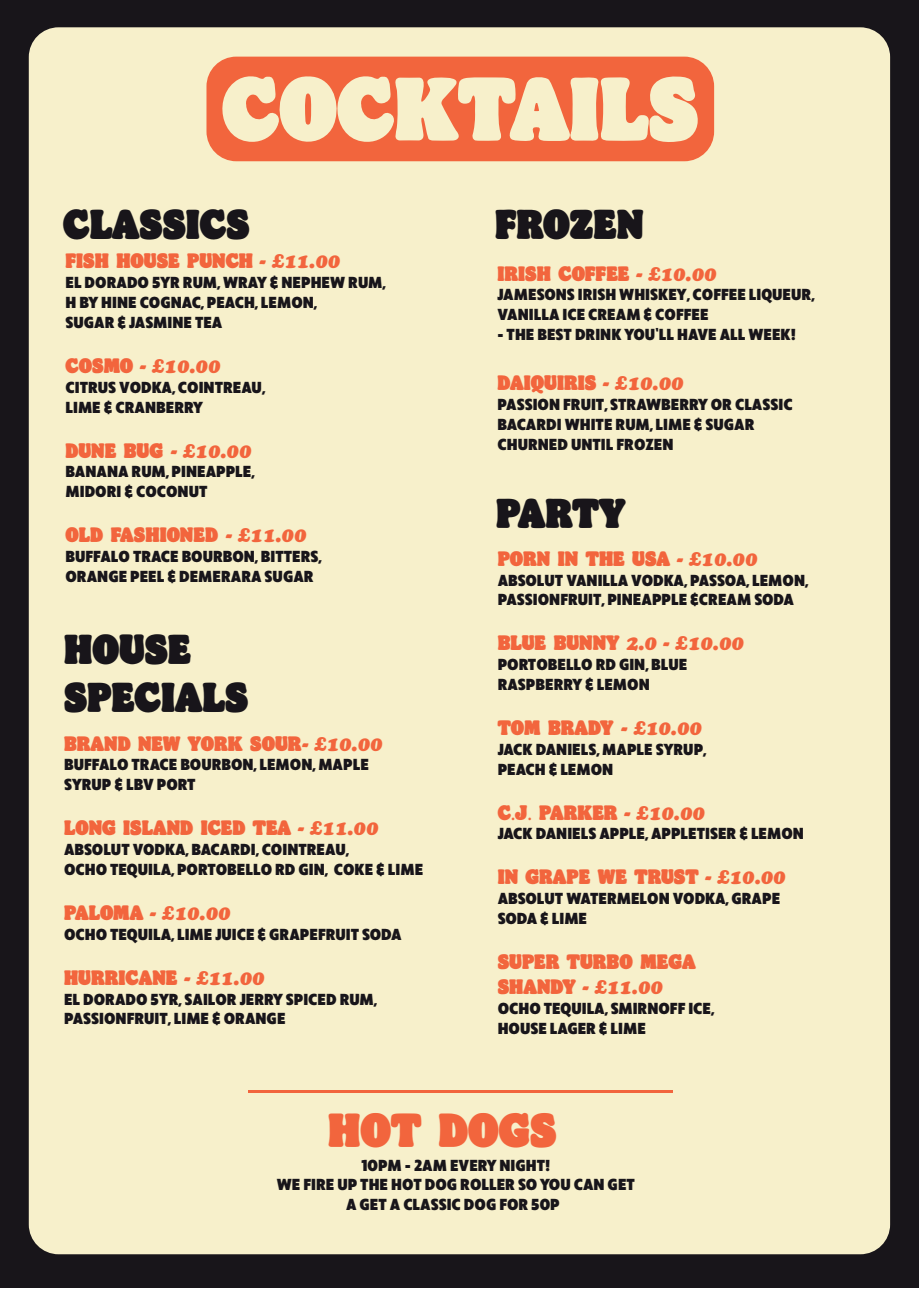
<style>
.page{position:relative;width:919px;height:1289px;background:#fff}
.page>*{position:absolute;margin:0;border:0;box-sizing:border-box;transform-origin:0 0}
.t1{font:90.6px "Bunny King";color:#f7f0cb}
.t2{font:48px "Bunny King";color:#f2653d}
.t3{font:42px/48px "Bunny King";color:#18151a}
.t4{font:21px "Bunny King";color:#f2653d}
.t5{font:italic 21px "Cooper Black Std";color:#f2653d}
.t6{font:900 16.5px/19.8px "Ruck Sack";color:#18151a}
.s1{font-family:"Cooper Black Std";font-style:italic}
.s2{font-family:"Bunny King";font-style:normal}
.s3{font-family:"Myriad Pro"}
</style>
<div class="page">
<div style="left:0;top:0;width:918px;height:1287px;background:#18151a"></div>
<div style="left:29px;top:27px;width:861px;height:1227px;background:#f7f0cb;border-radius:30px"></div>
<div style="left:206px;top:57px;width:508px;height:104px;background:#f2653d;border-radius:30px"></div>
<hr style="left:248px;top:1090px;width:424px;height:2px;background:#f2653d">
<h1 class="t1" style="left:222px;top:69px;width:477px">COCKTAILS</h1>
<h3 class="t3" style="left:495px;top:204px;width:150px">FROZEN</h3>
<p class="t4" style="left:497px;top:264px;width:220px">IRISH COFFEE <span class="s1">- £10.00</span></p>
<p class="t6" style="left:497px;top:283px;width:319px">JAMESONS IRISH WHISKEY, COFFEE LIQUEUR,<br>VANILLA ICE CREAM &amp; COFFEE</p>
<p class="t6" style="left:497px;top:323px;width:300px">- THE BEST DRINK YOU’LL HAVE ALL WEEK!</p>
<p class="t4" style="left:497px;top:374px;width:187px">DAIQUIRIS <span class="s1">- £10.00</span></p>
<p class="t6" style="left:497px;top:393px;width:296px">PASSION FRUIT, STRAWBERRY OR CLASSIC<br>BACARDI WHITE RUM, LIME &amp; SUGAR<br>CHURNED UNTIL FROZEN</p>
<h3 class="t3" style="left:63px;top:204px;width:188px">CLASSICS</h3>
<p class="t4" style="left:65px;top:252px;width:276px">FISH HOUSE PUNCH <span class="s1">- £11.00</span></p>
<p class="t6" style="left:65px;top:271px;width:322px">EL DORADO 5YR RUM, WRAY &amp; NEPHEW RUM,<br>H BY HINE COGNAC, PEACH, LEMON,<br>SUGAR &amp; JASMINE TEA</p>
<p class="t5" style="left:65px;top:352px;width:156px"><span class="s2">COSMO</span> - £10.00</p>
<p class="t6" style="left:65px;top:376px;width:202px">CITRUS VODKA, COINTREAU,<br>LIME &amp; CRANBERRY</p>
<p class="t4" style="left:65px;top:441px;width:187px">DUNE BUG <span class="s1">- £10.00</span></p>
<p class="t6" style="left:65px;top:460px;width:191px">BANANA RUM, PINEAPPLE,<br>MIDORI &amp; COCONUT</p>
<p class="t4" style="left:65px;top:525px;width:242px">OLD FASHIONED <span class="s1">- £11.00</span></p>
<p class="t6" style="left:65px;top:545px;width:258px">BUFFALO TRACE BOURBON, BITTERS,<br>ORANGE PEEL &amp; DEMERARA SUGAR</p>
<p class="t4" style="left:497px;top:549px;width:261px">PORN IN THE USA <span class="s1">- £10.00</span></p>
<h3 class="t3" style="left:496px;top:492px;width:131px">PARTY</h3>
<p class="t6" style="left:497px;top:568px;width:313px">ABSOLUT VANILLA VODKA, PASSOA, LEMON,<br>PASSIONFRUIT, PINEAPPLE &amp;CREAM SODA</p>
<p class="t5" style="left:497px;top:630px;width:247px"><span class="s2">BLUE BUNNY</span> 2.0 - £10.00</p>
<p class="t6" style="left:497px;top:653px;width:191px">PORTOBELLO RD GIN, BLUE<br>RASPBERRY &amp; LEMON</p>
<p class="t4" style="left:497px;top:718px;width:205px">TOM BRADY <span class="s1">- £10.00</span></p>
<p class="t6" style="left:497px;top:738px;width:211px">JACK DANIELS, MAPLE SYRUP,<br>PEACH &amp; LEMON</p>
<p class="t4" style="left:497px;top:803px;width:208px">C<span class="s3">.</span>J<span class="s3">.</span> PARKER <span class="s1">- £10.00</span></p>
<p class="t6" style="left:497px;top:822px;width:308px">JACK DANIELS APPLE, APPLETISER &amp; LEMON</p>
<p class="t4" style="left:497px;top:867px;width:289px">IN GRAPE WE TRUST <span class="s1">- £10.00</span></p>
<p class="t6" style="left:497px;top:887px;width:284px">ABSOLUT WATERMELON VODKA, GRAPE<br>SODA &amp; LIME</p>
<p class="t4" style="left:497px;top:952px;width:199px">SUPER TURBO MEGA</p>
<p class="t5" style="left:497px;top:973px;width:166px"><span class="s2">SHANDY</span> - £11.00</p>
<p class="t6" style="left:497px;top:997px;width:219px">OCHO TEQUILA, SMIRNOFF ICE,<br>HOUSE LAGER &amp; LIME</p>
<h3 class="t3" style="left:64px;top:628px;width:186px">HOUSE<br>SPECIALS</h3>
<p class="t4" style="left:64px;top:734px;width:320px">BRAND NEW YORK SOUR<span class="s1">- £10.00</span></p>
<p class="t6" style="left:64px;top:753px;width:306px">BUFFALO TRACE BOURBON, LEMON, MAPLE<br>SYRUP &amp; LBV PORT</p>
<p class="t4" style="left:64px;top:818px;width:315px">LONG ISLAND ICED TEA <span class="s1">- £11.00</span></p>
<p class="t6" style="left:64px;top:838px;width:360px">ABSOLUT VODKA, BACARDI, COINTREAU,<br>OCHO TEQUILA, PORTOBELLO RD GIN, COKE &amp; LIME</p>
<p class="t5" style="left:64px;top:899px;width:168px"><span class="s2">PALOMA</span> - £10.00</p>
<p class="t6" style="left:64px;top:923px;width:339px">OCHO TEQUILA, LIME JUICE &amp; GRAPEFRUIT SODA</p>
<p class="t4" style="left:64px;top:968px;width:202px">HURRICANE <span class="s1">- £11.00</span></p>
<p class="t6" style="left:64px;top:987px;width:315px">EL DORADO 5YR, SAILOR JERRY SPICED RUM,<br>PASSIONFRUIT, LIME &amp; ORANGE</p>
<h2 class="t2" style="left:328px;top:1108px;width:230px">HOT DOGS</h2>
<p class="t6" style="left:277px;top:1153px;width:359px;text-align:center">10PM - 2AM EVERY NIGHT!<br>WE FIRE UP THE HOT DOG ROLLER SO YOU CAN GET<br>A GET A CLASSIC DOG FOR 50P</p>
</div>
